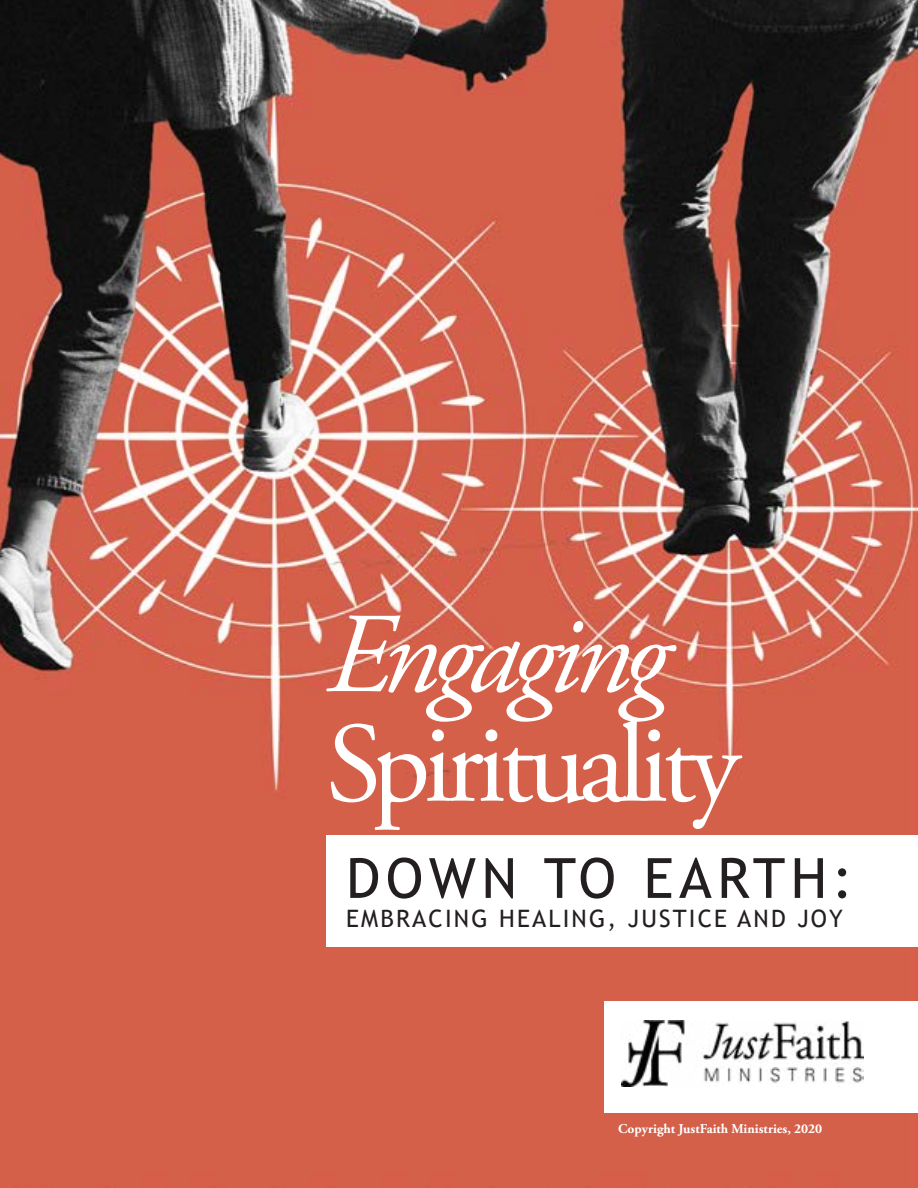
<style>
.page{position:relative;width:918px;height:1188px;background:#fff}
.page>*{position:absolute;margin:0;border:0;box-sizing:border-box;transform-origin:0 0}
.t1{font:114px "Adobe Garamond Pro";letter-spacing:-.06em;color:#fff}
.t2{font:italic 114px "Adobe Garamond Pro";letter-spacing:-.06em;color:#fff}
.t3{font:55.5px "Trebuchet MS";letter-spacing:.1em;color:#231f20}
.t4{font:24px "Trebuchet MS";letter-spacing:.09em;color:#231f20}
.t5{font:700 13.5px "Adobe Garamond Pro";color:#fff}
</style>
<div class="page">
<img style="left:0;top:0;width:918px;height:1188px">
<div style="left:605px;top:1001px;width:313px;height:112px;background:#fff"></div>
<div style="left:326px;top:835px;width:592px;height:111px;background:#fff"></div>
<img style="left:622px;top:1020px;width:241px;height:66px">
<h1 class="t2" style="left:326px;top:587px;width:343px">Engaging</h1>
<h1 class="t1" style="left:326px;top:696px;width:415px">Spirituality</h1>
<h2 class="t3" style="left:346px;top:843px;width:508px">DOWN TO EARTH:</h2>
<h3 class="t4" style="left:346px;top:903px;width:498px">EMBRACING HEALING, JUSTICE AND JOY</h3>
<p class="t5" style="left:618px;top:1121px;width:205px">Copyright JustFaith Ministries, 2020</p>
</div>
